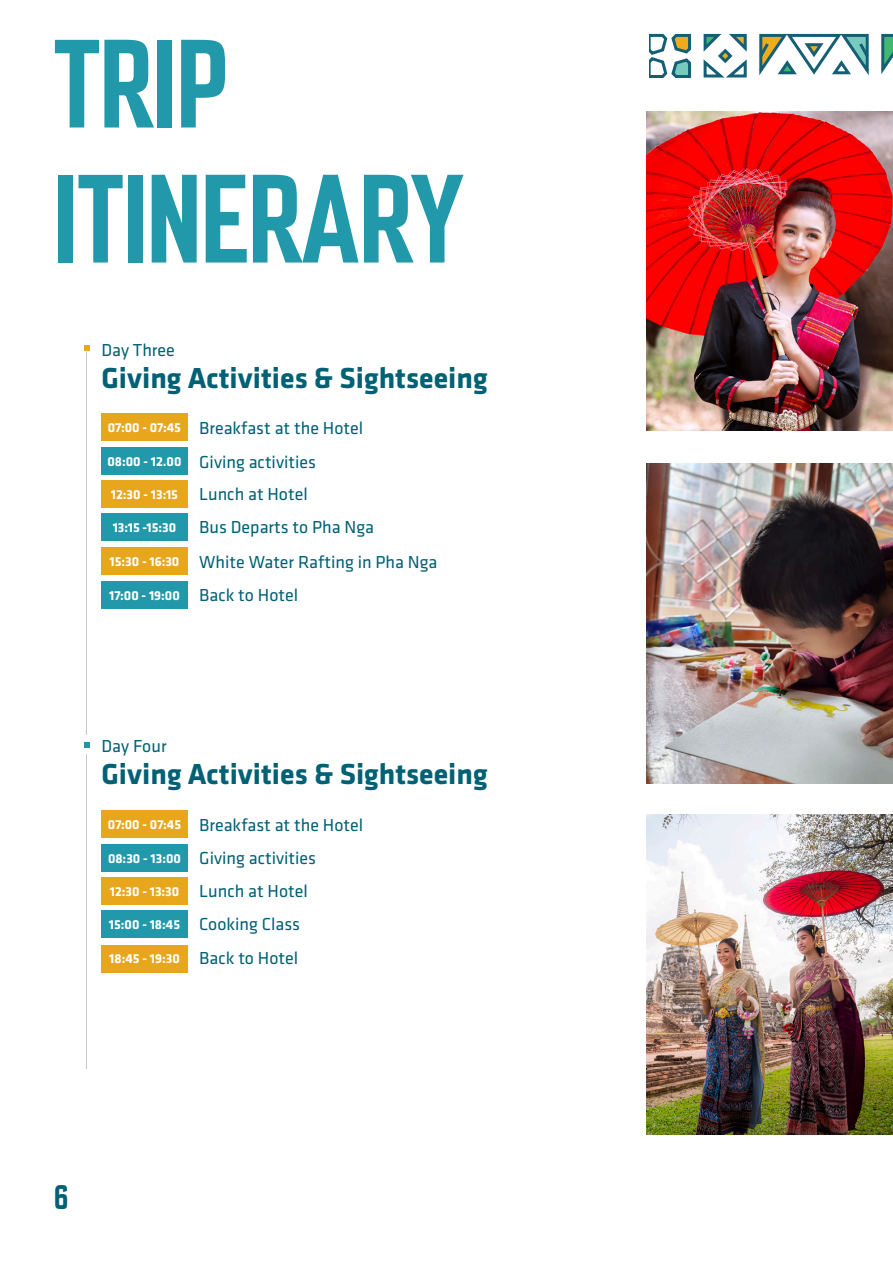
<style>
.page{position:relative;width:893px;height:1263px;background:#fff}
.page>*{position:absolute;margin:0;border:0;box-sizing:border-box;transform-origin:0 0}
.t1{font:500 condensed 112.5px "Enamela W01";color:#2199ab}
.t2{font:700 30px "Klavika";color:#006175}
.t3{font:500 condensed 30px "Enamela W01";color:#006175}
.t4{font:18px "Klavika";color:#006175}
.t5{font:700 13.5px "Klavika";color:#fff}
</style>
<div class="page">
<img style="left:646px;top:464px;width:247px;height:319px">
<svg style="left:881px;top:33px;width:12px;height:41px"></svg>
<svg style="left:649px;top:33px;width:42px;height:45px"></svg>
<svg style="left:703px;top:33px;width:44px;height:45px"></svg>
<svg style="left:759px;top:33px;width:110px;height:43px"></svg>
<img style="left:646px;top:112px;width:247px;height:319px">
<img style="left:646px;top:815px;width:247px;height:319px">
<div style="left:101px;top:811px;width:87px;height:27px;background:#e8a61c"></div>
<div style="left:101px;top:844px;width:87px;height:27px;background:#2199ab"></div>
<div style="left:101px;top:878px;width:87px;height:27px;background:#e8a61c"></div>
<div style="left:101px;top:945px;width:87px;height:27px;background:#e8a61c"></div>
<div style="left:101px;top:910px;width:87px;height:28px;background:#2199ab"></div>
<svg style="left:84px;top:345px;width:6px;height:6px"></svg>
<hr style="left:86px;top:350px;width:1px;height:719px;background:#c7c7c7">
<div style="left:78px;top:736px;width:18px;height:18px;background:#fff"></div>
<svg style="left:84px;top:742px;width:6px;height:5px"></svg>
<div style="left:101px;top:414px;width:87px;height:27px;background:#e8a61c"></div>
<div style="left:101px;top:547px;width:87px;height:28px;background:#e8a61c"></div>
<div style="left:101px;top:447px;width:87px;height:27px;background:#2199ab"></div>
<div style="left:101px;top:581px;width:87px;height:27px;background:#2199ab"></div>
<div style="left:101px;top:513px;width:87px;height:27px;background:#2199ab"></div>
<div style="left:101px;top:481px;width:87px;height:27px;background:#e8a61c"></div>
<p class="t1" style="left:54px;top:8px;width:175px">TRIP</p>
<p class="t1" style="left:54px;top:143px;width:412px">ITINERARY</p>
<p class="t4" style="left:101px;top:340px;width:75px">Day Three</p>
<p class="t2" style="left:101px;top:361px;width:388px">Giving Activities &amp; Sightseeing</p>
<p class="t5" style="left:108px;top:421px;width:75px">07:00 - 07:45</p>
<p class="t4" style="left:199px;top:418px;width:165px">Breakfast at the Hotel</p>
<p class="t5" style="left:107px;top:454px;width:76px">08:00 - 12.00</p>
<p class="t4" style="left:199px;top:452px;width:118px">Giving activities</p>
<p class="t5" style="left:111px;top:487px;width:69px">12:30 - 13:15</p>
<p class="t4" style="left:199px;top:484px;width:110px">Lunch at Hotel</p>
<p class="t5" style="left:113px;top:520px;width:65px">13:15 -15:30</p>
<p class="t4" style="left:199px;top:518px;width:176px">Bus Departs to Pha Nga</p>
<p class="t5" style="left:109px;top:554px;width:71px">15:30 - 16:30</p>
<p class="t4" style="left:199px;top:552px;width:240px">White Water Rafting in Pha Nga</p>
<p class="t5" style="left:109px;top:588px;width:72px">17:00 - 19:00</p>
<p class="t4" style="left:199px;top:585px;width:100px">Back to Hotel</p>
<p class="t4" style="left:101px;top:737px;width:67px">Day Four</p>
<p class="t2" style="left:101px;top:758px;width:388px">Giving Activities &amp; Sightseeing</p>
<p class="t4" style="left:199px;top:815px;width:165px">Breakfast at the Hotel</p>
<p class="t4" style="left:199px;top:849px;width:118px">Giving activities</p>
<p class="t4" style="left:199px;top:881px;width:110px">Lunch at Hotel</p>
<p class="t5" style="left:108px;top:817px;width:75px">07:00 - 07:45</p>
<p class="t5" style="left:108px;top:851px;width:75px">08:30 - 13:00</p>
<p class="t5" style="left:110px;top:884px;width:71px">12:30 - 13:30</p>
<p class="t5" style="left:109px;top:917px;width:73px">15:00 - 18:45</p>
<p class="t5" style="left:109px;top:951px;width:72px">18:45 - 19:30</p>
<p class="t4" style="left:199px;top:914px;width:102px">Cooking Class</p>
<p class="t4" style="left:199px;top:949px;width:100px">Back to Hotel</p>
<p class="t3" style="left:54px;top:1177px;width:16px">6</p>
</div>
